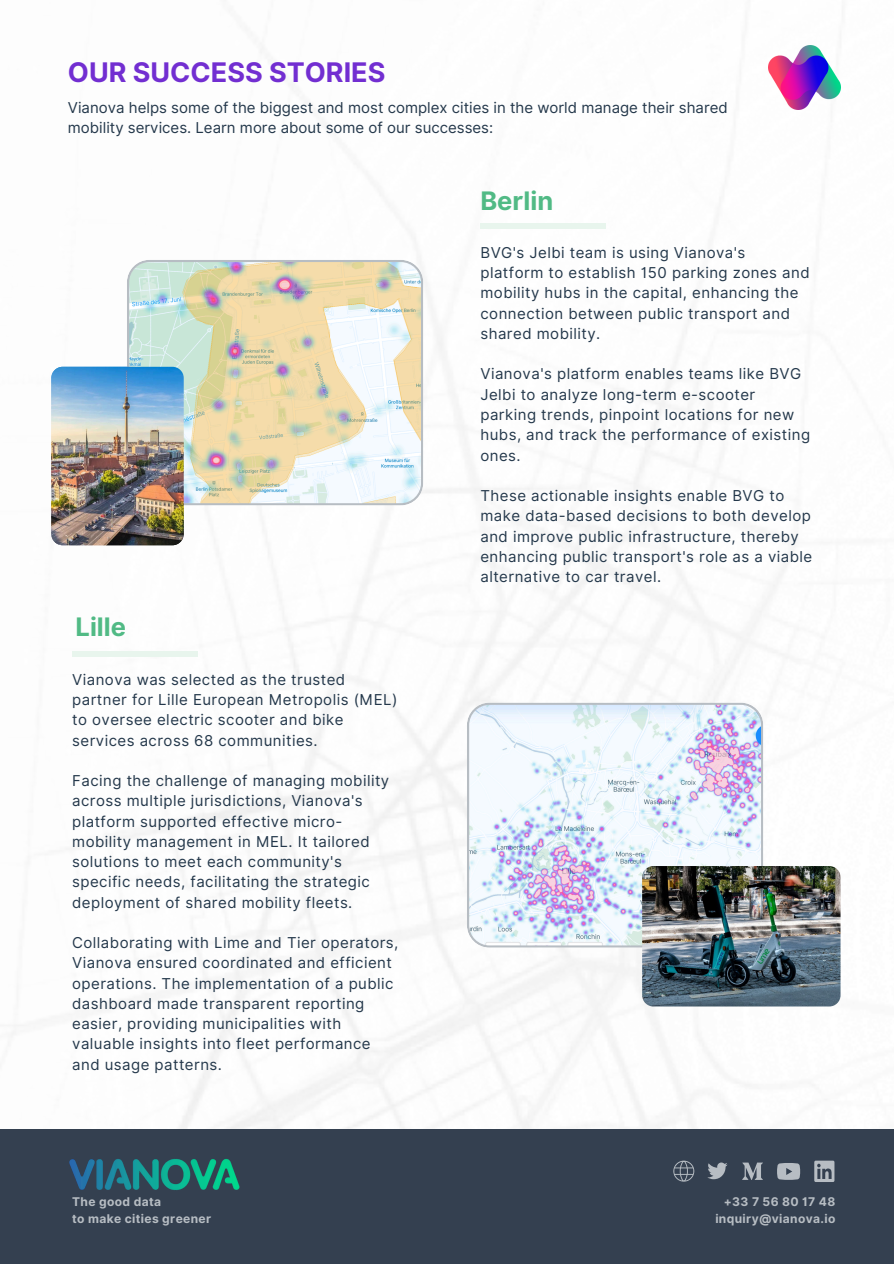
<style>
.page{position:relative;width:894px;height:1264px;background:#fff}
.page>*{position:absolute;margin:0;border:0;box-sizing:border-box;transform-origin:0 0}
.t1{font:700 27px "Inter";color:#722ed1}
.t2{font:700 25.5px "Inter";color:#51ba85}
.t3{font:15px/20.2px "Inter";letter-spacing:.03em;color:#24384b}
.t4{font:15px/20.2px "Inter";color:#24384b}
.t5{font:700 12px "Inter";letter-spacing:.03em;color:#b7bdc3}
.s1{color:#fff}
</style>
<div class="page">
<img style="left:12px;top:45px;width:829px;height:1084px">
<div style="left:0;top:1129px;width:893px;height:134px;background:#344050"></div>
<img style="left:69px;top:1159px;width:171px;height:31px">
<svg style="left:814px;top:1160px;width:20px;height:21px"></svg>
<svg style="left:707px;top:1162px;width:20px;height:17px"></svg>
<svg style="left:742px;top:1162px;width:20px;height:17px"></svg>
<svg style="left:777px;top:1163px;width:22px;height:16px"></svg>
<svg style="left:673px;top:1160px;width:21px;height:21px"></svg>
<img style="left:767px;top:46px;width:72px;height:64px">
<div style="left:480px;top:223px;width:126px;height:6px;background:#e8f5ed"></div>
<div style="left:72px;top:651px;width:126px;height:5px;background:#e8f5ed"></div>
<svg style="left:127px;top:260px;width:296px;height:245px"></svg>
<img style="left:51px;top:367px;width:133px;height:178px;border-radius:11px">
<svg style="left:467px;top:702px;width:295px;height:245px"></svg>
<img style="left:642px;top:866px;width:198px;height:140px;border-radius:11px">
<p class="t1" style="left:68px;top:56px;width:319px">OUR SUCCESS STORIES</p>
<p class="t4" style="left:68px;top:98px;width:661px">Vianova helps some of the biggest and most complex cities in the world manage their shared mobility services. Learn more about some of our successes:</p>
<p class="t2" style="left:480px;top:185px;width:74px">Berlin</p>
<p class="t2" style="left:68px;top:611px;width:60px"><span class="s1">.</span>Lille</p>
<h3 class="t3" style="left:72px;top:669px;width:326px">Vianova was selected as the trusted partner for Lille European Metropolis (MEL) to oversee electric scooter and bike services across 68 communities.</h3>
<p class="t3" style="left:72px;top:770px;width:318px">Facing the challenge of managing mobility across multiple jurisdictions, Vianova's platform supported effective micro&shy;mobility management in MEL. It tailored solutions to meet each community's specific needs, facilitating the strategic deployment of shared mobility fleets.</p>
<p class="t3" style="left:72px;top:932px;width:327px">Collaborating with Lime and Tier operators, Vianova ensured coordinated and efficient operations. The implementation of a public dashboard made transparent reporting easier, providing municipalities with valuable insights into fleet performance and usage patterns.</p>
<h2 class="t5" style="left:72px;top:1194px;width:90px">The good data</h2>
<h3 class="t5" style="left:72px;top:1210px;width:140px">to make cities greener</h3>
<p class="t3" style="left:480px;top:242px;width:330px">BVG's Jelbi team is using Vianova's platform to establish 150 parking zones and mobility hubs in the capital, enhancing the connection between public transport and shared mobility.</p>
<p class="t3" style="left:480px;top:364px;width:331px">Vianova's platform enables teams like BVG Jelbi to analyze long-term e-scooter parking trends, pinpoint locations for new hubs, and track the performance of existing ones.</p>
<p class="t3" style="left:480px;top:485px;width:333px">These actionable insights enable BVG to make data-based decisions to both develop and improve public infrastructure, thereby enhancing public transport's role as a viable alternative to car travel.</p>
<h3 class="t5" style="left:723px;top:1194px;width:113px">+33 7 56 80 17 48</h3>
<h3 class="t5" style="left:715px;top:1210px;width:121px">inquiry@vianova.io</h3>
</div>
